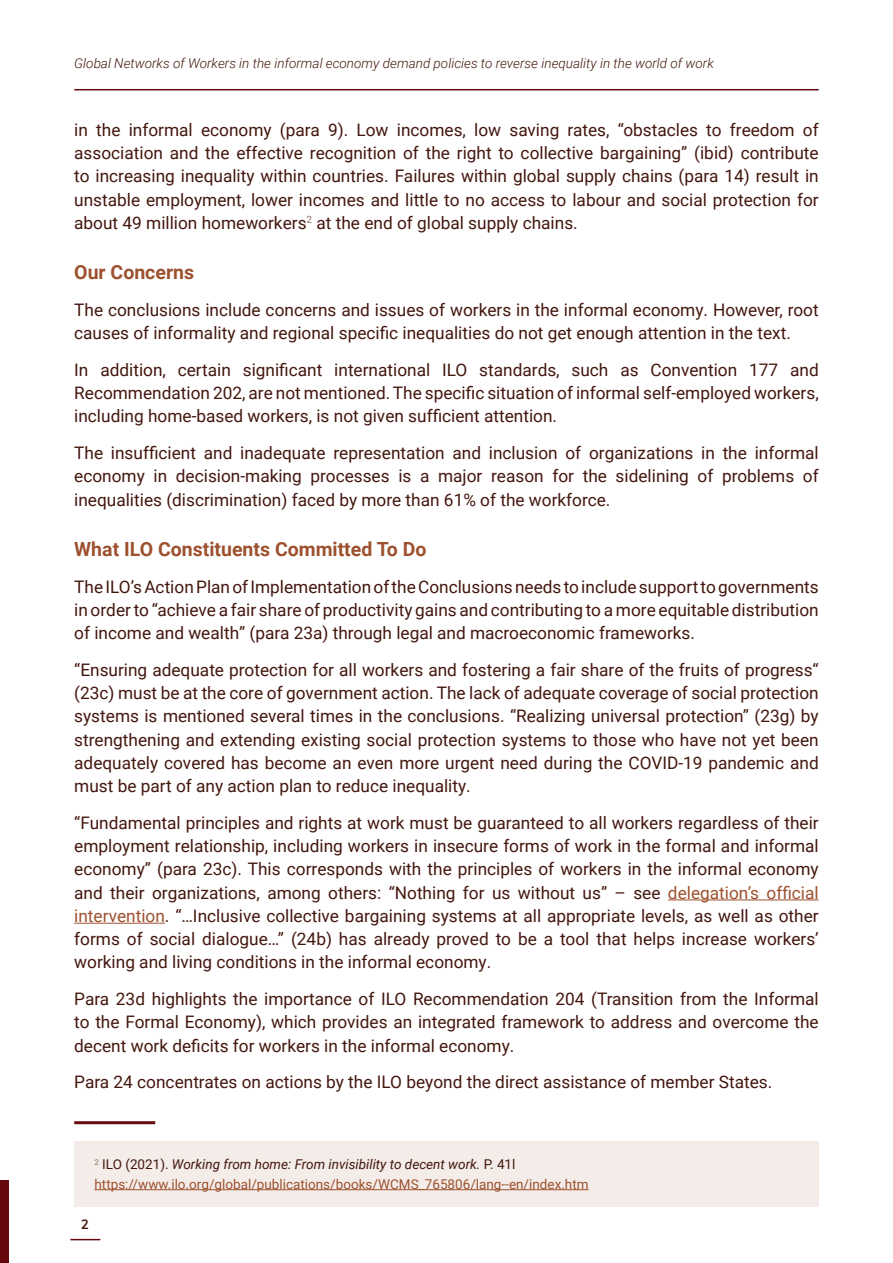
<style>
.page{position:relative;width:893px;height:1263px;background:#fff}
.page>*{position:absolute;margin:0;border:0;box-sizing:border-box;transform-origin:0 0}
.t1{font:700 19.5px "Roboto";color:#9d512e}
.t2{font:17.25px/23.2px "Roboto";color:#43170e;text-align:justify}
.t3{font:13.5px/19.5px "Roboto";color:#9d512e}
.t4{font:italic 300 13.5px "Roboto";color:#43170e}
.t5{font:700 13.5px "Ruda";color:#43170e}
.s1{color:#9d512e}
.s2{color:#43170e}
.s3{font-style:italic;color:#43170e}
</style>
<div class="page">
<hr style="left:74px;top:89px;width:745px;height:1px;background:#66080d">
<div style="left:0;top:1180px;width:8px;height:83px;background:#66080d"></div>
<hr style="left:70px;top:1239px;width:30px;height:1px;background:#66080d">
<div style="left:74px;top:1141px;width:745px;height:66px;background:#f3ece8"></div>
<hr style="left:668px;top:899px;width:151px;height:1px;background:#9d512e">
<hr style="left:74px;top:923px;width:91px;height:1px;background:#9d512e">
<hr style="left:74px;top:1121px;width:81px;height:3px;background:#66080d">
<hr style="left:95px;top:1189px;width:494px;height:1px;background:#9d512e">
<p class="t4" style="left:74px;top:58px;width:641px">Global Networks of Workers in the informal economy demand policies to reverse inequality in the world of work</p>
<p class="t2" style="left:74px;top:119px;width:746px">in the informal economy (para 9). Low incomes, low saving rates, “obstacles to freedom of association and the effective recognition of the right to collective bargaining” (ibid) contribute to increasing inequality within countries. Failures within global supply chains (para 14) result in unstable employment, lower incomes and little to no access to labour and social protection for about 49 million homeworkers<sup>2</sup> at the end of global supply chains.</p>
<p class="t1" style="left:74px;top:264px;width:121px">Our Concerns</p>
<p class="t2" style="left:74px;top:299px;width:746px">The conclusions include concerns and issues of workers in the informal economy. However, root causes of informality and regional specific inequalities do not get enough attention in the text.</p>
<p class="t2" style="left:74px;top:357px;width:746px">In addition, certain significant international ILO standards, such as Convention 177 and Recommendation 202, are not mentioned. The specific situation of informal self-employed workers, including home-based workers, is not given sufficient attention.</p>
<p class="t2" style="left:74px;top:441px;width:746px">The insufficient and inadequate representation and inclusion of organizations in the informal economy in decision-making processes is a major reason for the sidelining of problems of inequalities (discrimination) faced by more than 61% of the workforce.</p>
<p class="t1" style="left:74px;top:541px;width:354px">What ILO Constituents Committed To Do</p>
<p class="t2" style="left:74px;top:576px;width:746px">The ILO’s Action Plan of Implementation of the Conclusions needs to include support to governments in order to “achieve a fair share of productivity gains and contributing to a more equitable distribution of income and wealth” (para 23a) through legal and macroeconomic frameworks.</p>
<p class="t2" style="left:74px;top:659px;width:746px">“Ensuring adequate protection for all workers and fostering a fair share of the fruits of progress“ (23c) must be at the core of government action. The lack of adequate coverage of social protection systems is mentioned several times in the conclusions. “Realizing universal protection” (23g) by strengthening and extending existing social protection systems to those who have not yet been adequately covered has become an even more urgent need during the COVID-19 pandemic and must be part of any action plan to reduce inequality.</p>
<p class="t2" style="left:74px;top:812px;width:746px">“Fundamental principles and rights at work must be guaranteed to all workers regardless of their employment relationship, including workers in insecure forms of work in the formal and informal economy” (para 23c). This corresponds with the principles of workers in the informal economy and their organizations, among others: “Nothing for us without us” – see <span class="s1">delegation’s official intervention</span>. “…Inclusive collective bargaining systems at all appropriate levels, as well as other forms of social dialogue…” (24b) has already proved to be a tool that helps increase workers’ working and living conditions in the informal economy.</p>
<p class="t2" style="left:74px;top:989px;width:746px">Para 23d highlights the importance of ILO Recommendation 204 (Transition from the Informal to the Formal Economy), which provides an integrated framework to address and overcome the decent work deficits for workers in the informal economy.</p>
<p class="t2" style="left:74px;top:1072px;width:699px">Para 24 concentrates on actions by the ILO beyond the direct assistance of member States.</p>
<p class="t3" style="left:94px;top:1154px;width:496px"><sup>2</sup> <span class="s2">ILO (2021).</span> <span class="s3">Working from home: From invisibility to decent work.</span> <span class="s2">P. 41l </span>https://www.ilo.org/global/publications/books/WCMS_765806/lang--en/index.htm</p>
<p class="t5" style="left:81px;top:1216px;width:9px">2</p>
</div>
